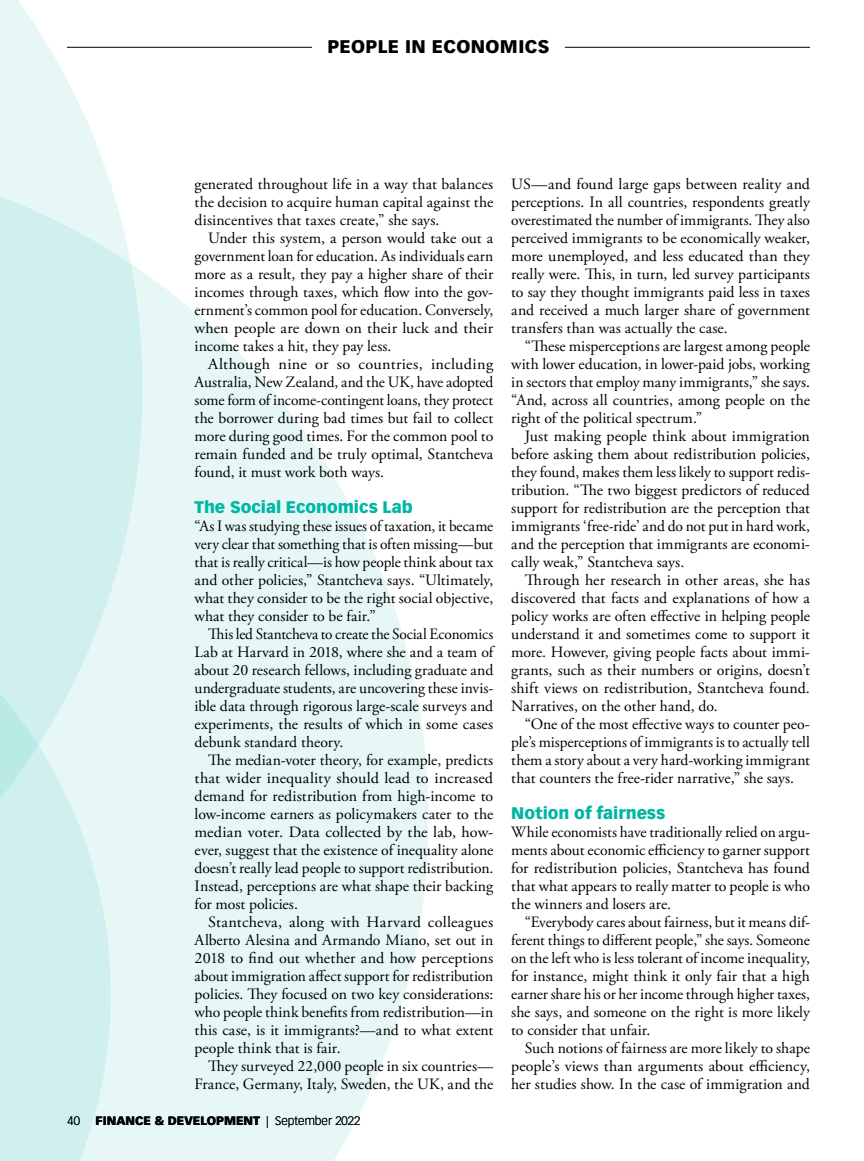
<style>
.page{position:relative;width:864px;height:1161px;background:#fff}
.page>*{position:absolute;margin:0;border:0;box-sizing:border-box;transform-origin:0 0}
.t1{font:900 18px "Vectora LT Std";letter-spacing:.02em;color:#000}
.t2{font:900 16.5px "Vectora LT Std";letter-spacing:-.005em;color:#00b6a5}
.t3{font:15.75px/18px "Adobe Garamond Pro";color:#000;text-align:justify}
.t4{font:900 12px "Vectora LT Std";color:#000}
.t5{font:300 12px "Vectora LT Std";color:#000}
.s1{font-weight:300}
</style>
<div class="page">
<svg style="left:111px;top:272px;width:318px;height:889px;fill:#e6f7f6"></svg>
<svg style="left:0;top:1053px;width:111px;height:108px;background:#d2f0ef"></svg>
<svg style="left:0;top:0;width:143px;height:1053px;background:#daf3f2"></svg>
<hr style="left:67px;top:47px;width:245px;height:1px;background:#000">
<hr style="left:565px;top:47px;width:245px;height:1px;background:#000">
<p class="t1" style="left:328px;top:36px;width:223px">PEOPLE IN ECONOMICS</p>
<p class="t3" style="left:195px;top:176px;width:300px">generated throughout life in a way that balances the decision to acquire human capital against the disincentives that taxes create,” she says.</p>
<p class="t3" style="left:195px;top:230px;width:300px;text-indent:14px">Under this system, a person would take out a government loan for education. As individuals earn more as a result, they pay a higher share of their incomes through taxes, which flow into the gov&shy;ernment’s common pool for education. Conversely, when people are down on their luck and their income takes a hit, they pay less.</p>
<p class="t3" style="left:195px;top:356px;width:300px;text-indent:14px">Although nine or so countries, including Australia, New Zealand, and the UK, have adopted some form of income-contingent loans, they protect the borrower during bad times but fail to collect more during good times. For the common pool to remain funded and be truly optimal, Stantcheva found, it must work both ways.</p>
<p class="t2" style="left:195px;top:497px;width:220px">The Social Economics Lab</p>
<p class="t3" style="left:195px;top:518px;width:300px">“As I was studying these issues of taxation, it became very clear that something that is often missing—but that is really critical—is how people think about tax and other policies,” Stantcheva says. “Ultimately, what they consider to be the right social objective, what they consider to be fair.”</p>
<p class="t3" style="left:195px;top:626px;width:300px;text-indent:14px">This led Stantcheva to create the Social Economics Lab at Harvard in 2018, where she and a team of about 20 research fellows, including graduate and undergraduate students, are uncovering these invis&shy;ible data through rigorous large-scale surveys and experiments, the results of which in some cases debunk standard theory.</p>
<p class="t3" style="left:195px;top:752px;width:300px;text-indent:13px">The median-voter theory, for example, predicts that wider inequality should lead to increased demand for redistribution from high-income to low-income earners as policymakers cater to the median voter. Data collected by the lab, how&shy;ever, suggest that the existence of inequality alone doesn’t really lead people to support redistribution.<br>Instead, perceptions are what shape their backing for most policies.</p>
<p class="t3" style="left:195px;top:914px;width:300px;text-indent:14px">Stantcheva, along with Harvard colleagues Alberto Alesina and Armando Miano, set out in 2018 to find out whether and how perceptions about immigration affect support for redistribution policies. They focused on two key considerations: who people think benefits from redistribution—in this case, is it immigrants?—and to what extent people think that is fair.</p>
<p class="t3" style="left:195px;top:1058px;width:300px;text-align:right">They surveyed 22,000 people in six countries—<br>France, Germany, Italy, Sweden, the UK, and the</p>
<p class="t5" style="left:68px;top:1114px;width:14px">40</p>
<p class="t4" style="left:96px;top:1113px;width:266px">FINANCE &amp; DEVELOPMENT <span class="s1">| September 2022</span></p>
<p class="t3" style="left:511px;top:176px;width:300px">US—and found large gaps between reality and perceptions. In all countries, respondents greatly overestimated the number of immigrants. They also perceived immigrants to be economically weaker, more unemployed, and less educated than they really were. This, in turn, led survey participants to say they thought immigrants paid less in taxes and received a much larger share of government transfers than was actually the case.</p>
<p class="t3" style="left:511px;top:338px;width:300px;text-indent:14px">“These misperceptions are largest among people with lower education, in lower-paid jobs, working in sectors that employ many immigrants,” she says. “And, across all countries, among people on the right of the political spectrum.”</p>
<p class="t3" style="left:511px;top:428px;width:300px;text-indent:14px">Just making people think about immigration before asking them about redistribution policies, they found, makes them less likely to support redis&shy;tribution. “The two biggest predictors of reduced support for redistribution are the perception that immigrants ‘free-ride’ and do not put in hard work, and the perception that immigrants are economi&shy;cally weak,” Stantcheva says.</p>
<p class="t3" style="left:511px;top:572px;width:300px;text-indent:14px">Through her research in other areas, she has discovered that facts and explanations of how a policy works are often effective in helping people understand it and sometimes come to support it more. However, giving people facts about immi&shy;grants, such as their numbers or origins, doesn’t shift views on redistribution, Stantcheva found.<br>Narratives, on the other hand, do.</p>
<p class="t3" style="left:511px;top:716px;width:300px;text-indent:13px">“One of the most effective ways to counter peo&shy;ple’s misperceptions of immigrants is to actually tell them a story about a very hard-working immigrant that counters the free-rider narrative,” she says.</p>
<p class="t2" style="left:511px;top:803px;width:156px">Notion of fairness</p>
<p class="t3" style="left:511px;top:824px;width:300px">While economists have traditionally relied on argu&shy;ments about economic efficiency to garner support for redistribution policies, Stantcheva has found that what appears to really matter to people is who the winners and losers are.</p>
<p class="t3" style="left:511px;top:914px;width:300px;text-indent:14px">“Everybody cares about fairness, but it means dif&shy;ferent things to different people,” she says. Someone on the left who is less tolerant of income inequality, for instance, might think it only fair that a high earner share his or her income through higher taxes, she says, and someone on the right is more likely to consider that unfair.</p>
<p class="t3" style="left:511px;top:1040px;width:300px;text-indent:13px">Such notions of fairness are more likely to shape people’s views than arguments about efficiency, her studies show. In the case of immigration and</p>
</div>
